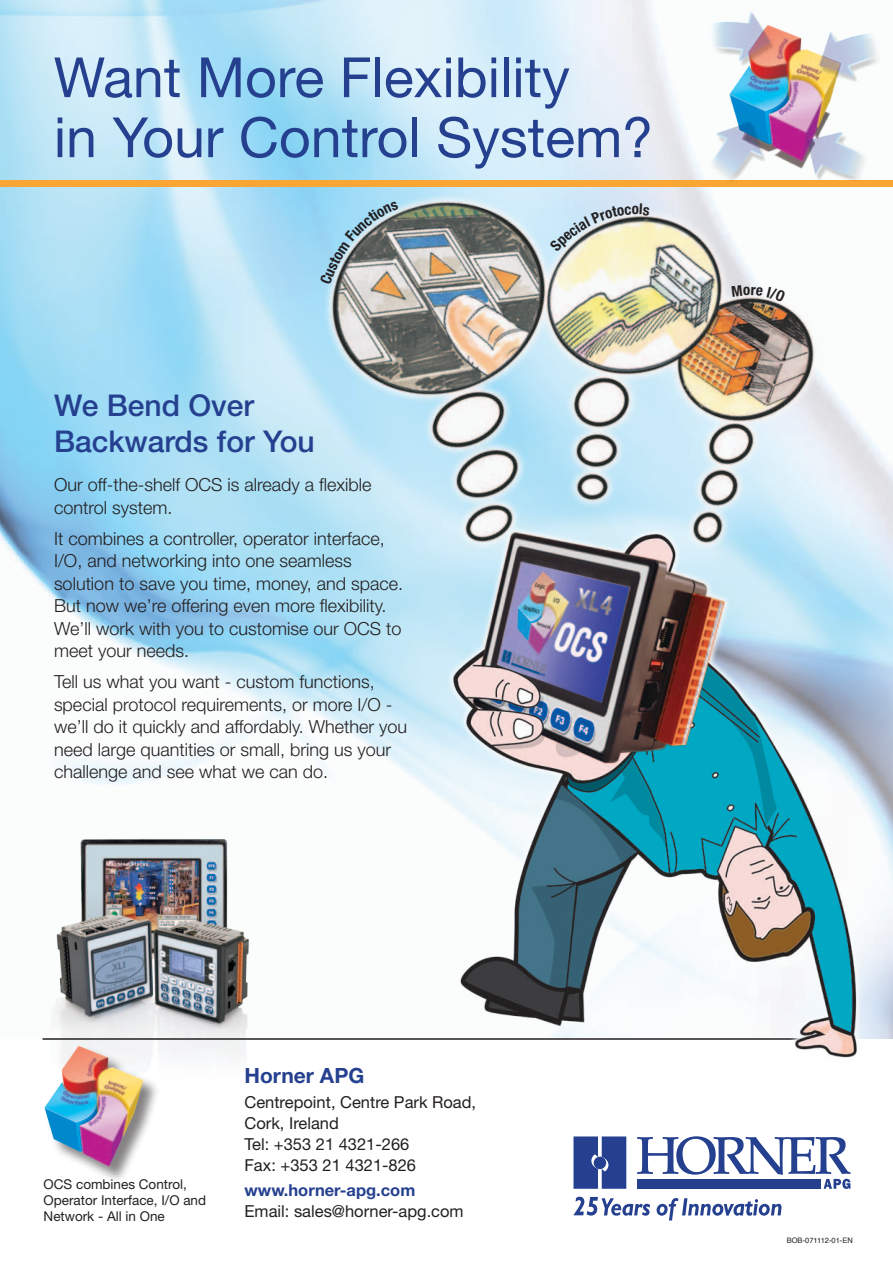
<style>
.page{position:relative;width:893px;height:1263px;background:#fff}
.page>*{position:absolute;margin:0;border:0;box-sizing:border-box;transform-origin:0 0}
.t1{font:55.5px/60px "Helvetica Neue";color:#25408f}
.t2{font:500 30px/36px "Helvetica Neue";color:#25408f}
.t3{font:700 21px "Helvetica Neue";color:#25408f}
.t4{font:300 18px/22.5px "Helvetica Neue";color:#231f20}
.t5{font:16.5px/21px "Helvetica Neue";color:#231f20}
.t6{font:700 condensed 15px "Helvetica Neue";color:#231f20}
.t7{font:13.5px/16.2px "Helvetica Neue";color:#231f20}
.t8{font:7.5px "Helvetica";color:#231f20}
.s1{font-weight:700;color:#25408f}
</style>
<div class="page">
<img style="left:0;top:0;width:655px;height:785px">
<img style="left:42px;top:839px;width:207px;height:217px">
<div style="left:0;top:181px;width:893px;height:6px;background:#faa634"></div>
<hr style="left:43px;top:1038px;width:807px;height:2px;background:#231f20">
<svg style="left:573px;top:1136px;width:53px;height:53px;background:#3b539a"></svg>
<svg style="left:637px;top:1136px;width:213px;height:53px"></svg>
<div style="left:594px;top:1156px;width:12px;height:13px;background:#25408f;border-radius:50%"></div>
<div style="left:637px;top:1179px;width:183px;height:10px;background:#25408f"></div>
<svg style="left:657px;top:1198px;width:125px;height:22px"></svg>
<svg style="left:574px;top:1197px;width:76px;height:19px"></svg>
<div style="left:44px;top:1046px;width:116px;height:137px;background:#231f20;opacity:.56"></div>
<img style="left:44px;top:1046px;width:100px;height:121px">
<img style="left:343px;top:739px;width:550px;height:319px">
<img style="left:165px;top:19px;width:728px;height:720px">
<img style="left:666px;top:12px;width:227px;height:216px">
<svg style="left:320px;top:201px;width:79px;height:84px;background:#9ebac6"></svg>
<svg style="left:549px;top:206px;width:82px;height:46px;background:#d0ddda"></svg>
<svg style="left:640px;top:204px;width:10px;height:11px"></svg>
<svg style="left:732px;top:285px;width:54px;height:18px"></svg>
<p class="t1" style="left:54px;top:47px;width:601px">Want More Flexibility<br>in Your Control System?</p>
<p class="t2" style="left:54px;top:387px;width:262px">We Bend Over<br>Backwards for You</p>
<p class="t4" style="left:54px;top:473px;width:319px">Our off-the-shelf OCS is already a flexible control system.</p>
<p class="t4" style="left:54px;top:527px;width:351px">It combines a controller, operator interface, I/O, and networking into one seamless solution to save you time, money, and space.<br>But now we’re offering even more flexibility.<br>We’ll work with you to customise our OCS to meet your needs.</p>
<p class="t4" style="left:54px;top:670px;width:355px">Tell us what you want - custom functions, special protocol requirements, or more I/O - we’ll do it quickly and affordably. Whether you need large quantities or small, bring us your challenge and see what we can do.</p>
<p class="t7" style="left:44px;top:1175px;width:164px">OCS combines Control,<br>Operator Interface, I/O and<br>Network - All in One</p>
<p class="t3" style="left:244px;top:1062px;width:121px">Horner APG</p>
<p class="t5" style="left:244px;top:1091px;width:233px">Centrepoint, Centre Park Road,<br>Cork, Ireland<br>Tel: +353 21 4321-266<br>Fax: +353 21 4321-826</p>
<p class="t5" style="left:244px;top:1179px;width:221px"><span class="s1">www.horner-apg.com<br></span>Email: sales@horner-apg.com</p>
<p class="t6" style="left:632px;top:200px;width:9px">o</p>
<p class="t8" style="left:787px;top:1235px;width:67px">BOB-071112-01-EN</p>
</div>
